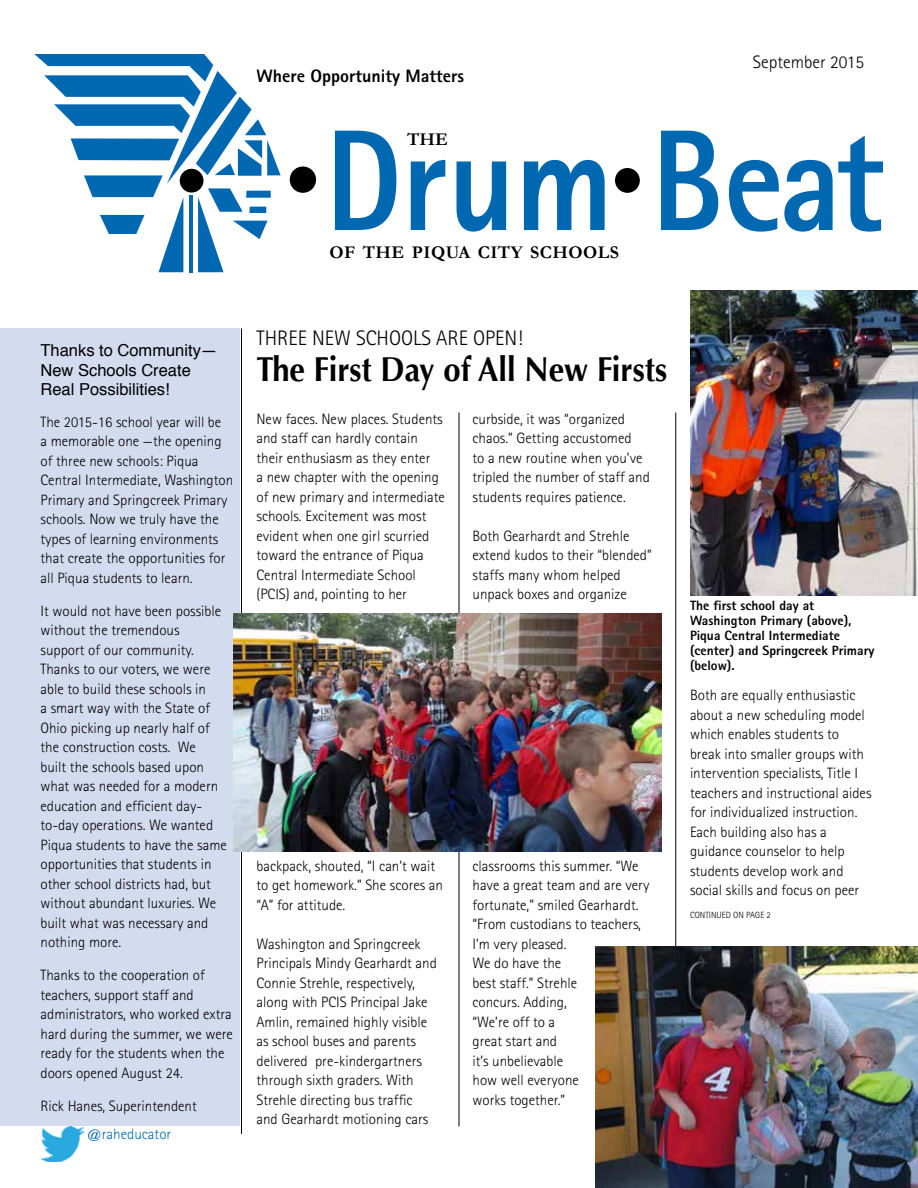
<style>
.page{position:relative;width:918px;height:1188px;background:#fff}
.page>*{position:absolute;margin:0;border:0;box-sizing:border-box;transform-origin:0 0}
.t1{font:800 144px "Rotis Sans Serif";color:#0067b1;scale:.9 1}
.t2{font:700 34.5px "Optima";color:#000;scale:.9 1}
.t3{font:300 21px "Rotis Sans Serif";color:#000}
.t4{font:700 18px "Garamond";letter-spacing:.025em;color:#000}
.t5{font:800 18px "Rotis Sans Serif";color:#000}
.t6{font:300 18px "Rotis Sans Serif";color:#000}
.t7{font:16.5px/19.8px "Helvetica";color:#000}
.t8{font:300 15px/19.5px "Rotis Sans Serif";color:#000}
.t9{font:300 15px "Rotis Sans Serif";color:#0067b1}
.t10{font:800 13.5px/15px "Rotis Sans Serif";color:#000}
.t11{font:300 9px "Rotis Sans Serif";color:#000}
</style>
<div class="page">
<hr style="left:675px;top:412px;width:1px;height:714px;background:#000">
<div style="left:0;top:328px;width:240px;height:798px;background:#d3dcef"></div>
<hr style="left:241px;top:328px;width:1px;height:806px;background:#000">
<hr style="left:189px;top:195px;width:3px;height:78px;background:#0067b1">
<svg style="left:34px;top:54px;width:247px;height:218px"></svg>
<div style="left:180px;top:169px;width:23px;height:24px;background:#000;border-radius:50%"></div>
<div style="left:291px;top:168px;width:24px;height:23px;background:#000;border-radius:50%"></div>
<div style="left:290px;top:166px;width:26px;height:27px;border:3px solid #000;border-radius:50%"></div>
<div style="left:616px;top:169px;width:23px;height:23px;background:#000;border-radius:50%"></div>
<div style="left:615px;top:168px;width:25px;height:25px;border:2px solid #000;border-radius:50%"></div>
<hr style="left:459px;top:412px;width:1px;height:714px;background:#000">
<img style="left:234px;top:613px;width:428px;height:238px">
<img style="left:690px;top:290px;width:228px;height:305px">
<img style="left:595px;top:946px;width:323px;height:242px">
<img style="left:40px;top:1126px;width:44px;height:35px">
<p class="t5" style="left:256px;top:64px;width:209px">Where Opportunity Matters</p>
<p class="t6" style="left:753px;top:51px;width:113px">September 2015</p>
<h1 class="t1" style="left:325px;top:90px;width:622px">Drum Beat</h1>
<p class="t4" style="left:407px;top:129px;width:42px">THE</p>
<p class="t4" style="left:329px;top:241px;width:291px">OF THE PIQUA CITY SCHOOLS</p>
<p class="t7" style="left:40px;top:341px;width:178px">Thanks to Community—<br>New Schools Create<br>Real Possibilities!</p>
<p class="t8" style="left:40px;top:412px;width:194px">The 2015-16 school year will be<br>a memorable one —the opening of three new schools: Piqua<br>Central Intermediate, Washington<br>Primary and Springcreek Primary schools. Now we truly have the types of learning environments that create the opportunities for all Piqua students to learn.</p>
<p class="t8" style="left:40px;top:601px;width:188px">It would not have been possible without the tremendous support of our community.<br>Thanks to our voters, we were able to build these schools in<br>a smart way with the State of<br>Ohio picking up nearly half of the construction costs. We<br>built the schools based upon what was needed for a modern education and efficient day&shy;to-day operations. We wanted<br>Piqua students to have the same opportunities that students in other school districts had, but without abundant luxuries. We built what was necessary and nothing more.</p>
<p class="t8" style="left:40px;top:966px;width:194px">Thanks to the cooperation of teachers, support staff and administrators, who worked extra hard during the summer, we were ready for the students when the doors opened August 24.</p>
<p class="t8" style="left:40px;top:1096px;width:158px">Rick Hanes, Superintendent</p>
<p class="t9" style="left:87px;top:1125px;width:86px">@raheducator</p>
<h3 class="t3" style="left:256px;top:325px;width:268px">THREE NEW SCHOOLS ARE OPEN!</h3>
<h2 class="t2" style="left:256px;top:349px;width:458px">The First Day of All New Firsts</h2>
<p class="t8" style="left:256px;top:409px;width:190px">New faces. New places. Students and staff can hardly contain their enthusiasm as they enter<br>a new chapter with the opening of new primary and intermediate schools. Excitement was most evident when one girl scurried toward the entrance of Piqua<br>Central Intermediate School (PCIS) and, pointing to her</p>
<p class="t8" style="left:472px;top:409px;width:179px">curbside, it was “organized chaos.” Getting accustomed<br>to a new routine when you’ve tripled the number of staff and students requires patience.</p>
<p class="t8" style="left:472px;top:526px;width:181px">Both Gearhardt and Strehle extend kudos to their “blended” staffs many whom helped unpack boxes and organize</p>
<p class="t8" style="left:256px;top:856px;width:188px">backpack, shouted, “I can’t wait to get homework.” She scores an “A” for attitude.</p>
<p class="t8" style="left:256px;top:934px;width:182px">Washington and Springcreek<br>Principals Mindy Gearhardt and<br>Connie Strehle, respectively, along with PCIS Principal Jake<br>Amlin, remained highly visible as school buses and parents delivered pre-kindergartners through sixth graders. With<br>Strehle directing bus traffic and Gearhardt motioning cars</p>
<p class="t8" style="left:472px;top:856px;width:178px">classrooms this summer. “We have a great team and are very fortunate,” smiled Gearhardt. “From custodians to teachers,<br>I’m very pleased.<br>We do have the<br>best staff.” Strehle<br>concurs. Adding,<br>“We’re off to a<br>great start and<br>it’s unbelievable<br>how well everyone<br>works together.”</p>
<p class="t10" style="left:690px;top:598px;width:186px">The first school day at<br>Washington Primary (above),<br>Piqua Central Intermediate (center) and Springcreek Primary (below).</p>
<p class="t8" style="left:690px;top:686px;width:183px">Both are equally enthusiastic about a new scheduling model which enables students to break into smaller groups with intervention specialists, Title I teachers and instructional aides for individualized instruction.<br>Each building also has a guidance counselor to help students develop work and social skills and focus on peer</p>
<p class="t11" style="left:690px;top:910px;width:82px">CONTINUED ON PAGE 2</p>
</div>
